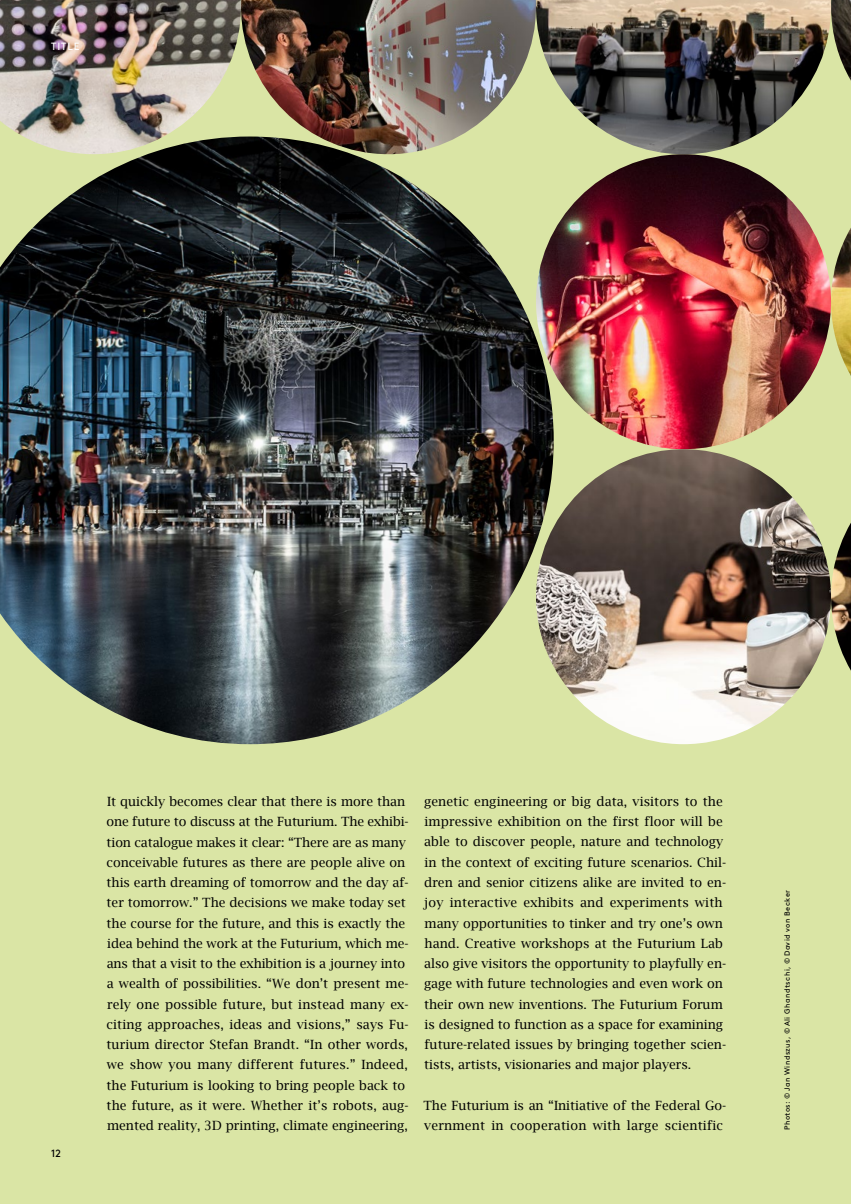
<style>
.page{position:relative;width:851px;height:1204px;background:#fff}
.page>*{position:absolute;margin:0;border:0;box-sizing:border-box;transform-origin:0 0}
.t1{font:12.75px/20.2px "Lucida Bright";color:#000}
.t2{font:12.75px/20.2px "Lucida Bright";letter-spacing:.02em;color:#000}
.t3{font:10.5px "Brown";letter-spacing:.085em;color:#fff}
.t4{font:10.5px "Brown";color:#000}
.t5{font:7.5px "Brown";letter-spacing:.05em;color:#000}
</style>
<div class="page">
<div style="left:0;top:0;width:850px;height:1203px;background:#dae5a5"></div>
<img style="left:830px;top:229px;width:20px;height:145px">
<img style="left:826px;top:524px;width:24px;height:145px">
<img style="left:536px;top:154px;width:294px;height:295px;border-radius:147px">
<img style="left:831px;top:0;width:19px;height:79px">
<img style="left:0;top:0;width:830px;height:154px">
<img style="left:536px;top:449px;width:294px;height:295px;border-radius:147px">
<img style="left:0;top:136px;width:553px;height:608px">
<p class="t3" style="left:51px;top:39px;width:30px">TITLE</p>
<p class="t4" style="left:51px;top:1144px;width:12px">12</p>
<p class="t1" style="left:106px;top:791px;width:304px">It quickly becomes clear that there is more than one future to discuss at the Futurium. The exhibi&shy;tion catalogue makes it clear: “There are as many conceivable futures as there are people alive on this earth dreaming of tomorrow and the day af&shy;ter tomorrow.” The decisions we make today set the course for the future, and this is exactly the idea behind the work at the Futurium, which me&shy;ans that a visit to the exhibition is a journey into a wealth of possibilities. “We don’t present me&shy;rely one possible future, but instead many ex&shy;citing approaches, ideas and visions,” says Fu&shy;turium director Stefan Brandt. “In other words, we show you many different futures.” Indeed, the Futurium is looking to bring people back to the future, as it were. Whether it’s robots, aug&shy;mented reality, 3D printing, climate engineering,</p>
<p class="t1" style="left:424px;top:791px;width:304px">genetic engineering or big data, visitors to the impressive exhibition on the first floor will be able to discover people, nature and technology in the context of exciting future scenarios. Chil&shy;dren and senior citizens alike are invited to en&shy;joy interactive exhibits and experiments with many opportunities to tinker and try one’s own hand. Creative workshops at the Futurium Lab also give visitors the opportunity to playfully en&shy;gage with future technologies and even work on their own new inventions. The Futurium Forum is designed to function as a space for examining future-related issues by bringing together scien&shy;tists, artists, visionaries and major players.</p>
<p class="t2" style="left:423px;top:1094px;width:304px">The Futurium is an “Initiative of the Federal Go&shy;vernment in cooperation with large scientific</p>
<p class="t5" style="left:781px;top:1130px;width:241px;rotate:-90deg">Photos: © Jan Windszus, © Ali Ghandtschi, © David von Becker</p>
</div>
